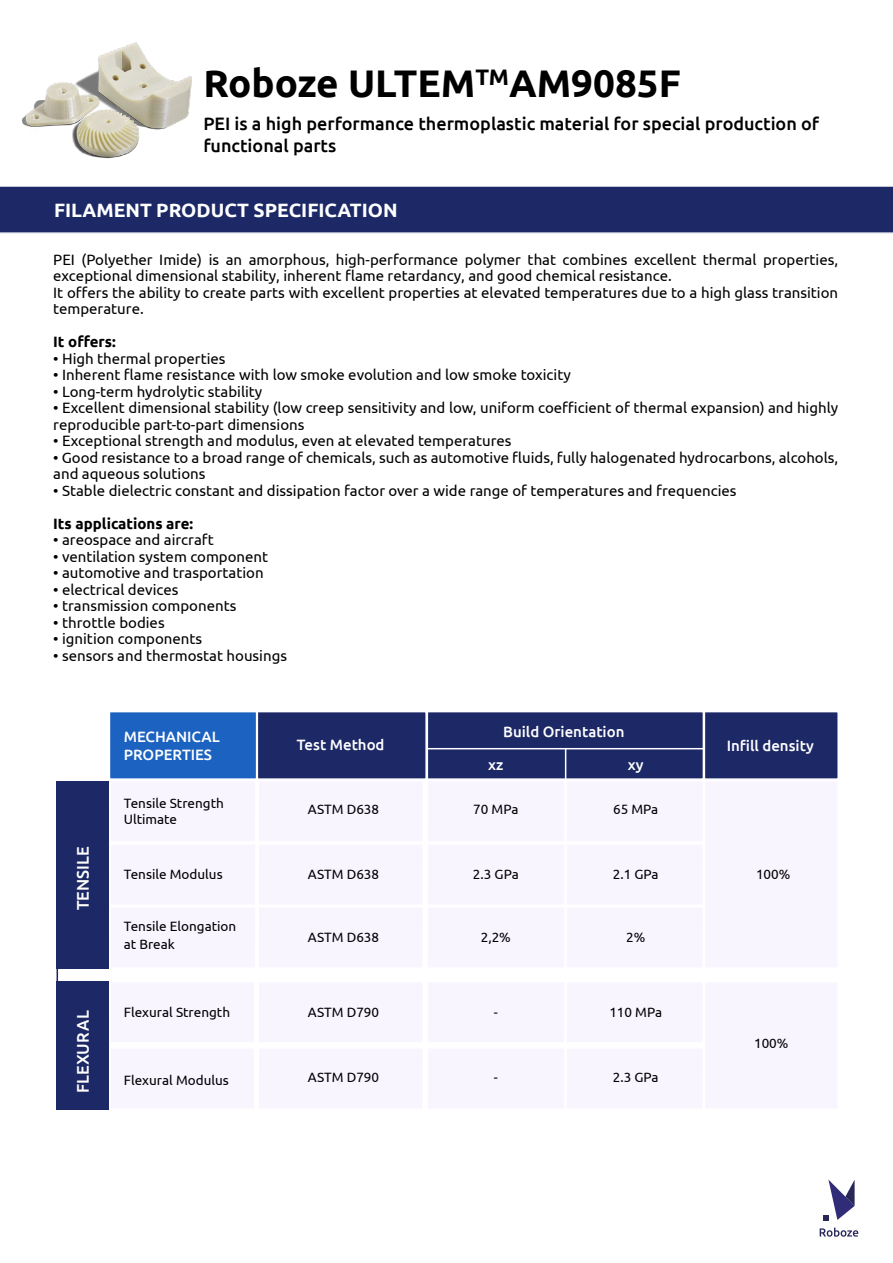
<style>
.page{position:relative;width:893px;height:1263px;background:#fff}
.page>*{position:absolute;margin:0;border:0;box-sizing:border-box;transform-origin:0 0}
.t1{font:700 38.55px "Ubuntu";color:#000}
.t2{font:700 19.35px "Ubuntu";color:#fff}
.t3{font:500 18px/21.6px "Ubuntu";color:#000}
.t4{font:500 16.95px "Ubuntu";color:#fff}
.t5{font:15px/16.5px "Ubuntu";color:#000}
.t6{font:500 15px/18px "Ubuntu";color:#fff}
.t7{font:700 15px "Ubuntu";color:#000}
.t8{font:13.5px/18px "Ubuntu";color:#000}
</style>
<div class="page">
<div style="left:0;top:186px;width:893px;height:48px;background:#1c2966"></div>
<svg style="left:823px;top:1179px;width:32px;height:41px"></svg>
<svg style="left:820px;top:1227px;width:38px;height:10px"></svg>
<div style="left:109px;top:711px;width:148px;height:69px;background:#1c62c0;border:2px solid #fff"></div>
<div style="left:257px;top:711px;width:170px;height:69px;background:#1c2966;border:2px solid #fff"></div>
<div style="left:704px;top:780px;width:135px;height:189px;background:#f9f5ff"></div>
<div style="left:427px;top:781px;width:138px;height:61px;background:#f9f5ff"></div>
<div style="left:427px;top:844px;width:138px;height:61px;background:#f9f5ff"></div>
<div style="left:427px;top:907px;width:138px;height:61px;background:#f9f5ff"></div>
<div style="left:427px;top:981px;width:138px;height:62px;background:#f9f5ff"></div>
<div style="left:427px;top:1048px;width:138px;height:61px;background:#f9f5ff"></div>
<div style="left:566px;top:781px;width:137px;height:61px;background:#f9f5ff"></div>
<div style="left:566px;top:844px;width:137px;height:61px;background:#f9f5ff"></div>
<div style="left:566px;top:907px;width:137px;height:61px;background:#f9f5ff"></div>
<div style="left:566px;top:981px;width:137px;height:62px;background:#f9f5ff"></div>
<div style="left:566px;top:1048px;width:137px;height:61px;background:#f9f5ff"></div>
<div style="left:110px;top:781px;width:146px;height:61px;background:#f9f5ff"></div>
<div style="left:110px;top:844px;width:146px;height:61px;background:#f9f5ff"></div>
<div style="left:110px;top:907px;width:146px;height:61px;background:#f9f5ff"></div>
<div style="left:110px;top:981px;width:145px;height:62px;background:#f9f5ff"></div>
<div style="left:110px;top:1048px;width:145px;height:61px;background:#f9f5ff"></div>
<div style="left:258px;top:781px;width:165px;height:61px;background:#f9f5ff"></div>
<div style="left:258px;top:844px;width:165px;height:61px;background:#f9f5ff"></div>
<div style="left:258px;top:907px;width:165px;height:61px;background:#f9f5ff"></div>
<div style="left:258px;top:981px;width:165px;height:62px;background:#f9f5ff"></div>
<div style="left:258px;top:1048px;width:165px;height:61px;background:#f9f5ff"></div>
<div style="left:704px;top:711px;width:135px;height:69px;background:#1c2966;border:2px solid #fff"></div>
<div style="left:427px;top:711px;width:277px;height:69px;background:#1c2966;border:2px solid #fff"></div>
<hr style="left:565px;top:749px;width:1px;height:30px;background:#fff">
<hr style="left:427px;top:748px;width:276px;height:1px;background:#fff">
<div style="left:57px;top:781px;width:52px;height:188px;background:#1c2966"></div>
<div style="left:704px;top:981px;width:135px;height:129px;background:#f9f5ff"></div>
<div style="left:57px;top:981px;width:52px;height:129px;background:#1c2966"></div>
<hr style="left:57px;top:943px;width:1px;height:90px;background:#1c2966">
<img style="left:22px;top:42px;width:169px;height:117px">
<h1 class="t1" style="left:203px;top:60px;width:479px">Roboze ULTEM<sup>TM</sup>AM9085F</h1>
<p class="t3" style="left:203px;top:112px;width:617px">PEI is a high performance thermoplastic material for special production of functional parts</p>
<p class="t2" style="left:54px;top:198px;width:345px">FILAMENT PRODUCT SPECIFICATION</p>
<p class="t5" style="left:53px;top:250px;width:786px">PEI (Polyether Imide) is an amorphous, high-performance polymer that combines excellent thermal properties, exceptional dimensional stability, inherent flame retardancy, and good chemical resistance.<br>It offers the ability to create parts with excellent properties at elevated temperatures due to a high glass transition temperature.</p>
<p class="t7" style="left:53px;top:333px;width:64px">It offers:</p>
<p class="t5" style="left:53px;top:349px;width:174px">• High thermal properties</p>
<p class="t5" style="left:53px;top:366px;width:519px">• Inherent flame resistance with low smoke evolution and low smoke toxicity</p>
<p class="t5" style="left:53px;top:382px;width:211px">• Long-term hydrolytic stability</p>
<p class="t5" style="left:53px;top:399px;width:786px">• Excellent dimensional stability (low creep sensitivity and low, uniform coefficient of thermal expansion) and highly reproducible part-to-part dimensions</p>
<p class="t5" style="left:53px;top:432px;width:460px">• Exceptional strength and modulus, even at elevated temperatures</p>
<p class="t5" style="left:53px;top:448px;width:786px">• Good resistance to a broad range of chemicals, such as automotive fluids, fully halogenated hydrocarbons, alcohols, and aqueous solutions</p>
<p class="t5" style="left:53px;top:481px;width:685px">• Stable dielectric constant and dissipation factor over a wide range of temperatures and frequencies</p>
<p class="t7" style="left:53px;top:514px;width:141px">Its applications are:</p>
<p class="t5" style="left:53px;top:531px;width:162px">• areospace and aircraft</p>
<p class="t5" style="left:53px;top:547px;width:217px">• ventilation system component</p>
<p class="t5" style="left:53px;top:564px;width:212px">• automotive and trasportation</p>
<p class="t5" style="left:53px;top:580px;width:127px">• electrical devices</p>
<p class="t5" style="left:53px;top:597px;width:185px">• transmission components</p>
<p class="t5" style="left:53px;top:613px;width:113px">• throttle bodies</p>
<p class="t5" style="left:53px;top:630px;width:151px">• ignition components</p>
<p class="t5" style="left:53px;top:646px;width:235px">• sensors and thermostat housings</p>
<p class="t4" style="left:72px;top:910px;width:65px;rotate:-90deg">TENSILE</p>
<p class="t4" style="left:72px;top:1093px;width:84px;rotate:-90deg">FLEXURAL</p>
<p class="t6" style="left:124px;top:727px;width:97px">MECHANICAL<br>PROPERTIES</p>
<p class="t6" style="left:297px;top:735px;width:89px">Test Method</p>
<p class="t8" style="left:124px;top:794px;width:102px">Tensile Strength</p>
<p class="t8" style="left:124px;top:809px;width:55px">Ultimate</p>
<p class="t8" style="left:124px;top:865px;width:100px">Tensile Modulus</p>
<p class="t8" style="left:308px;top:800px;width:73px">ASTM D638</p>
<p class="t8" style="left:308px;top:865px;width:73px">ASTM D638</p>
<p class="t6" style="left:503px;top:722px;width:123px">Build Orientation</p>
<p class="t6" style="left:488px;top:755px;width:17px">xz</p>
<p class="t6" style="left:628px;top:755px;width:17px">xy</p>
<p class="t8" style="left:473px;top:800px;width:47px">70 MPa</p>
<p class="t8" style="left:613px;top:800px;width:47px">65 MPa</p>
<p class="t8" style="left:473px;top:865px;width:47px">2.3 GPa</p>
<p class="t8" style="left:613px;top:865px;width:47px">2.1 GPa</p>
<p class="t8" style="left:124px;top:917px;width:114px">Tensile Elongation at Break</p>
<p class="t8" style="left:124px;top:1003px;width:108px">Flexural Strength</p>
<p class="t8" style="left:124px;top:1071px;width:107px">Flexural Modulus</p>
<p class="t8" style="left:308px;top:928px;width:73px">ASTM D638</p>
<p class="t8" style="left:481px;top:928px;width:32px">2,2%</p>
<p class="t8" style="left:626px;top:928px;width:21px">2%</p>
<p class="t8" style="left:308px;top:1003px;width:73px">ASTM D790</p>
<p class="t8" style="left:609px;top:1003px;width:54px">110 MPa</p>
<p class="t8" style="left:494px;top:1003px;width:6px">-</p>
<p class="t8" style="left:308px;top:1068px;width:73px">ASTM D790</p>
<p class="t8" style="left:494px;top:1068px;width:6px">-</p>
<p class="t8" style="left:613px;top:1068px;width:47px">2.3 GPa</p>
<p class="t6" style="left:727px;top:736px;width:89px">Infill density</p>
<p class="t8" style="left:756px;top:865px;width:36px">100%</p>
<p class="t8" style="left:754px;top:1034px;width:36px">100%</p>
</div>
